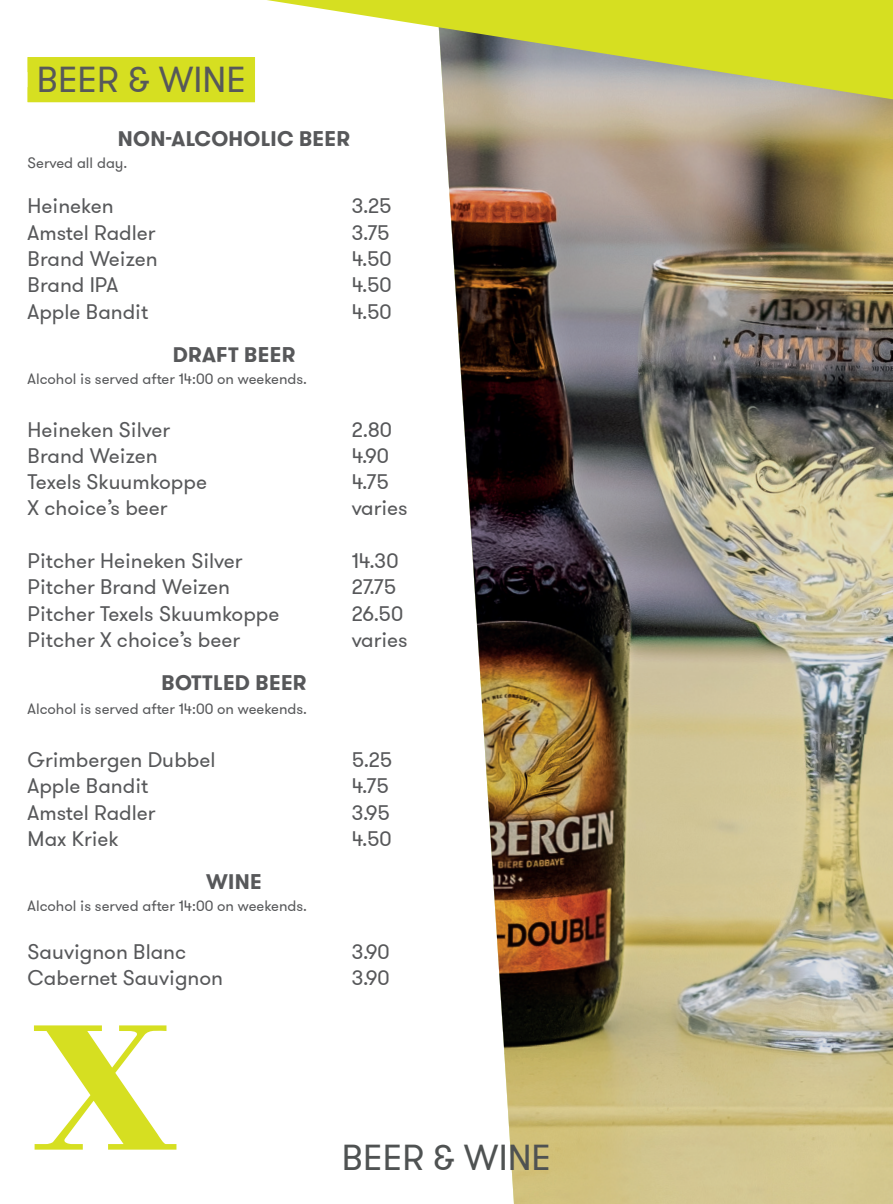
<style>
.page{position:relative;width:893px;height:1204px;background:#fff}
.page>*{position:absolute;margin:0;border:0;box-sizing:border-box;transform-origin:0 0}
.t1{font:36px "GT Walsheim";color:#4f5252}
.t2{font:36px "GT Walsheim";color:#57585a}
.t3{font:21px "GT Walsheim";color:#57585a}
.t4{font:700 21px "GT Walsheim";letter-spacing:.015em;color:#57585a}
.t5{font:15px "GT Walsheim";color:#57585a}
</style>
<div class="page">
<img style="left:443px;top:99px;width:450px;height:579px">
<img style="left:480px;top:678px;width:413px;height:57px">
<img style="left:484px;top:731px;width:409px;height:472px">
<svg style="left:267px;top:0;width:626px;height:99px"></svg>
<svg style="left:34px;top:1025px;width:142px;height:124px"></svg>
<div style="left:28px;top:57px;width:227px;height:45px;background:#d6df21"></div>
<h1 class="t2" style="left:37px;top:57px;width:211px">BEER &amp; WINE</h1>
<p class="t4" style="left:118px;top:125px;width:234px">NON-ALCOHOLIC BEER</p>
<p class="t5" style="left:28px;top:153px;width:101px">Served all day.</p>
<p class="t3" style="left:28px;top:193px;width:88px">Heineken</p>
<p class="t3" style="left:352px;top:193px;width:42px">3.25</p>
<p class="t3" style="left:28px;top:219px;width:129px">Amstel Radler</p>
<p class="t3" style="left:352px;top:219px;width:40px">3.75</p>
<p class="t3" style="left:28px;top:245px;width:132px">Brand Weizen</p>
<p class="t3" style="left:352px;top:245px;width:42px">4.50</p>
<p class="t3" style="left:28px;top:271px;width:92px">Brand IPA</p>
<p class="t3" style="left:352px;top:271px;width:42px">4.50</p>
<p class="t3" style="left:28px;top:298px;width:122px">Apple Bandit</p>
<p class="t3" style="left:352px;top:298px;width:42px">4.50</p>
<p class="t4" style="left:173px;top:341px;width:124px">DRAFT BEER</p>
<p class="t5" style="left:28px;top:369px;width:281px">Alcohol is served after 14:00 on weekends.</p>
<p class="t3" style="left:28px;top:416px;width:144px">Heineken Silver</p>
<p class="t3" style="left:352px;top:416px;width:42px">2.80</p>
<p class="t3" style="left:28px;top:442px;width:132px">Brand Weizen</p>
<p class="t3" style="left:352px;top:442px;width:39px">4.90</p>
<p class="t3" style="left:28px;top:468px;width:181px">Texels Skuumkoppe</p>
<p class="t3" style="left:352px;top:468px;width:39px">4.75</p>
<p class="t3" style="left:28px;top:495px;width:141px">X choice’s beer</p>
<p class="t3" style="left:352px;top:495px;width:58px">varies</p>
<p class="t3" style="left:28px;top:547px;width:216px">Pitcher Heineken Silver</p>
<p class="t3" style="left:352px;top:547px;width:48px">14.30</p>
<p class="t3" style="left:28px;top:573px;width:204px">Pitcher Brand Weizen</p>
<p class="t3" style="left:352px;top:573px;width:46px">27.75</p>
<p class="t3" style="left:28px;top:600px;width:253px">Pitcher Texels Skuumkoppe</p>
<p class="t3" style="left:352px;top:600px;width:53px">26.50</p>
<p class="t3" style="left:28px;top:626px;width:214px">Pitcher X choice’s beer</p>
<p class="t3" style="left:352px;top:626px;width:58px">varies</p>
<p class="t4" style="left:161px;top:669px;width:147px">BOTTLED BEER</p>
<p class="t5" style="left:28px;top:699px;width:281px">Alcohol is served after 14:00 on weekends.</p>
<p class="t3" style="left:28px;top:746px;width:189px">Grimbergen Dubbel</p>
<p class="t3" style="left:352px;top:746px;width:42px">5.25</p>
<p class="t3" style="left:28px;top:772px;width:122px">Apple Bandit</p>
<p class="t3" style="left:352px;top:772px;width:39px">4.75</p>
<p class="t3" style="left:28px;top:799px;width:129px">Amstel Radler</p>
<p class="t3" style="left:352px;top:799px;width:40px">3.95</p>
<p class="t3" style="left:28px;top:825px;width:93px">Max Kriek</p>
<p class="t3" style="left:352px;top:825px;width:42px">4.50</p>
<p class="t4" style="left:206px;top:868px;width:57px">WINE</p>
<p class="t5" style="left:28px;top:896px;width:281px">Alcohol is served after 14:00 on weekends.</p>
<p class="t3" style="left:28px;top:937px;width:160px">Sauvignon Blanc</p>
<p class="t3" style="left:352px;top:937px;width:40px">3.90</p>
<p class="t3" style="left:28px;top:964px;width:197px">Cabernet Sauvignon</p>
<p class="t3" style="left:352px;top:964px;width:40px">3.90</p>
<h1 class="t1" style="left:342px;top:1134px;width:211px">BEER &amp; WINE</h1>
</div>
